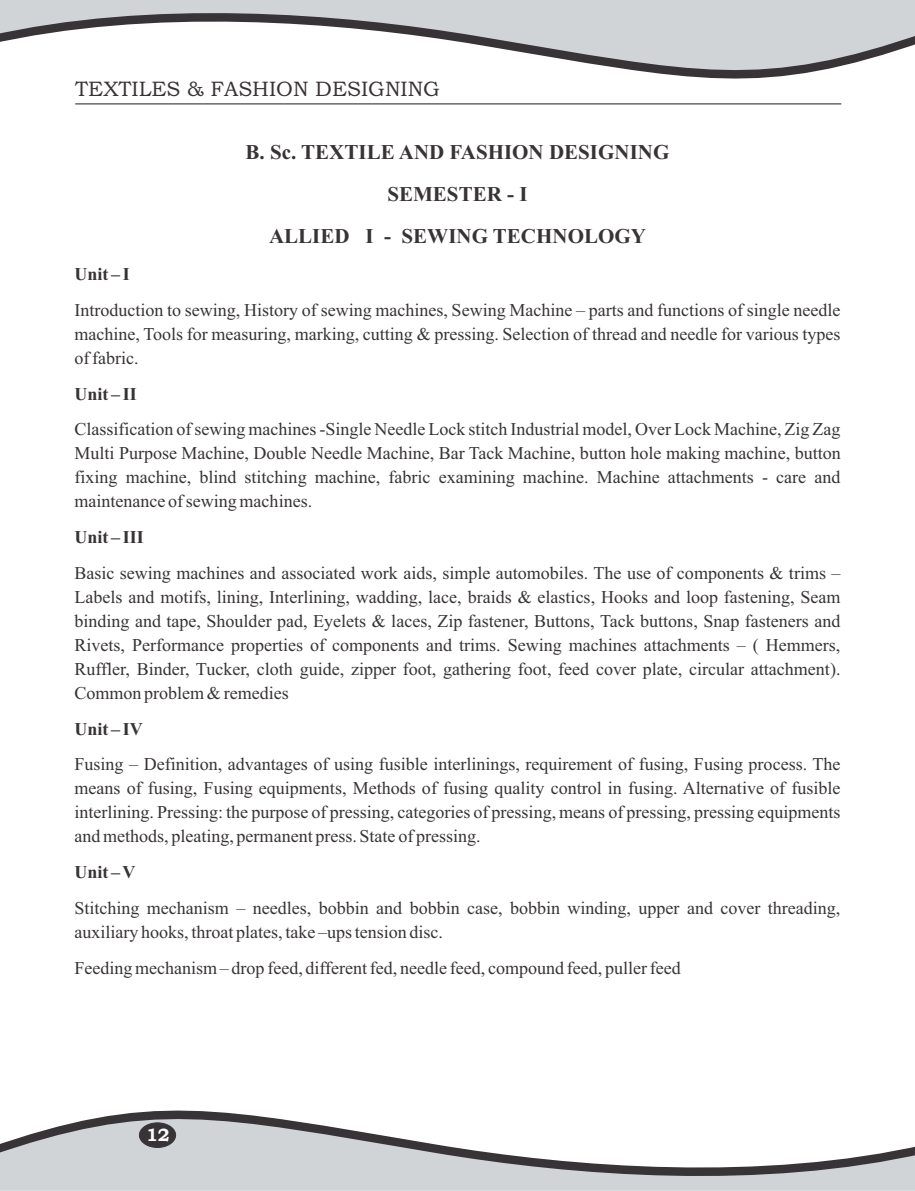
<style>
.page{position:relative;width:915px;height:1191px;background:#fff}
.page>*{position:absolute;margin:0;border:0;box-sizing:border-box;transform-origin:0 0}
.t1{font:700 21px/41.8px "Times New Roman";color:#383336;text-align:center}
.t2{font:21px "Bookman Old Style";color:#383336}
.t3{font:18px/23.9px "Times New Roman";color:#383336;text-align:justify}
.t4{font:700 18px "Times New Roman";color:#383336}
.t5{font:700 18px "Bookman Old Style";color:#fff}
</style>
<div class="page">
<svg style="left:0;top:0;width:914px;height:79px;fill:#d1d4d6"></svg>
<svg style="left:0;top:1110px;width:914px;height:80px;fill:#d1d4d6"></svg>
<hr style="left:75px;top:103px;width:766px;height:1px;background:#383336">
<div style="left:139px;top:1122px;width:37px;height:25px;background:#383336;border:1px solid #383336;border-radius:50%"></div>
<p class="t2" style="left:75px;top:81px;width:366px">TEXTILES &amp; FASHION DESIGNING</p>
<p class="t1" style="left:245px;top:133px;width:425px">B. Sc. TEXTILE AND FASHION DESIGNING<br>SEMESTER - I<br>ALLIED I - SEWING TECHNOLOGY</p>
<p class="t4" style="left:74px;top:268px;width:57px">Unit – I</p>
<p class="t3" style="left:74px;top:299px;width:767px">Introduction to sewing, History of sewing machines, Sewing Machine – parts and functions of single needle machine, Tools for measuring, marking, cutting &amp; pressing. Selection of thread and needle for various types of fabric.</p>
<p class="t4" style="left:74px;top:387px;width:64px">Unit – II</p>
<p class="t3" style="left:74px;top:419px;width:767px">Classification of sewing machines -Single Needle Lock stitch Industrial model, Over Lock Machine, Zig Zag Multi Purpose Machine, Double Needle Machine, Bar Tack Machine, button hole making machine, button fixing machine, blind stitching machine, fabric examining machine. Machine attachments - care and maintenance of sewing machines.</p>
<p class="t4" style="left:74px;top:531px;width:71px">Unit – III</p>
<p class="t3" style="left:74px;top:563px;width:767px">Basic sewing machines and associated work aids, simple automobiles. The use of components &amp; trims – Labels and motifs, lining, Interlining, wadding, lace, braids &amp; elastics, Hooks and loop fastening, Seam binding and tape, Shoulder pad, Eyelets &amp; laces, Zip fastener, Buttons, Tack buttons, Snap fasteners and Rivets, Performance properties of components and trims. Sewing machines attachments – ( Hemmers, Ruffler, Binder, Tucker, cloth guide, zipper foot, gathering foot, feed cover plate, circular attachment).<br>Common problem &amp; remedies</p>
<p class="t4" style="left:74px;top:722px;width:70px">Unit – IV</p>
<p class="t3" style="left:74px;top:754px;width:767px">Fusing – Definition, advantages of using fusible interlinings, requirement of fusing, Fusing process. The means of fusing, Fusing equipments, Methods of fusing quality control in fusing. Alternative of fusible interlining. Pressing: the purpose of pressing, categories of pressing, means of pressing, pressing equipments and methods, pleating, permanent press. State of pressing.</p>
<p class="t4" style="left:74px;top:866px;width:63px">Unit – V</p>
<p class="t3" style="left:74px;top:898px;width:767px">Stitching mechanism – needles, bobbin and bobbin case, bobbin winding, upper and cover threading, auxiliary hooks, throat plates, take –ups tension disc.</p>
<p class="t3" style="left:74px;top:957px;width:607px">Feeding mechanism – drop feed, different fed, needle feed, compound feed, puller feed</p>
<p class="t5" style="left:146px;top:1128px;width:25px">12</p>
</div>
